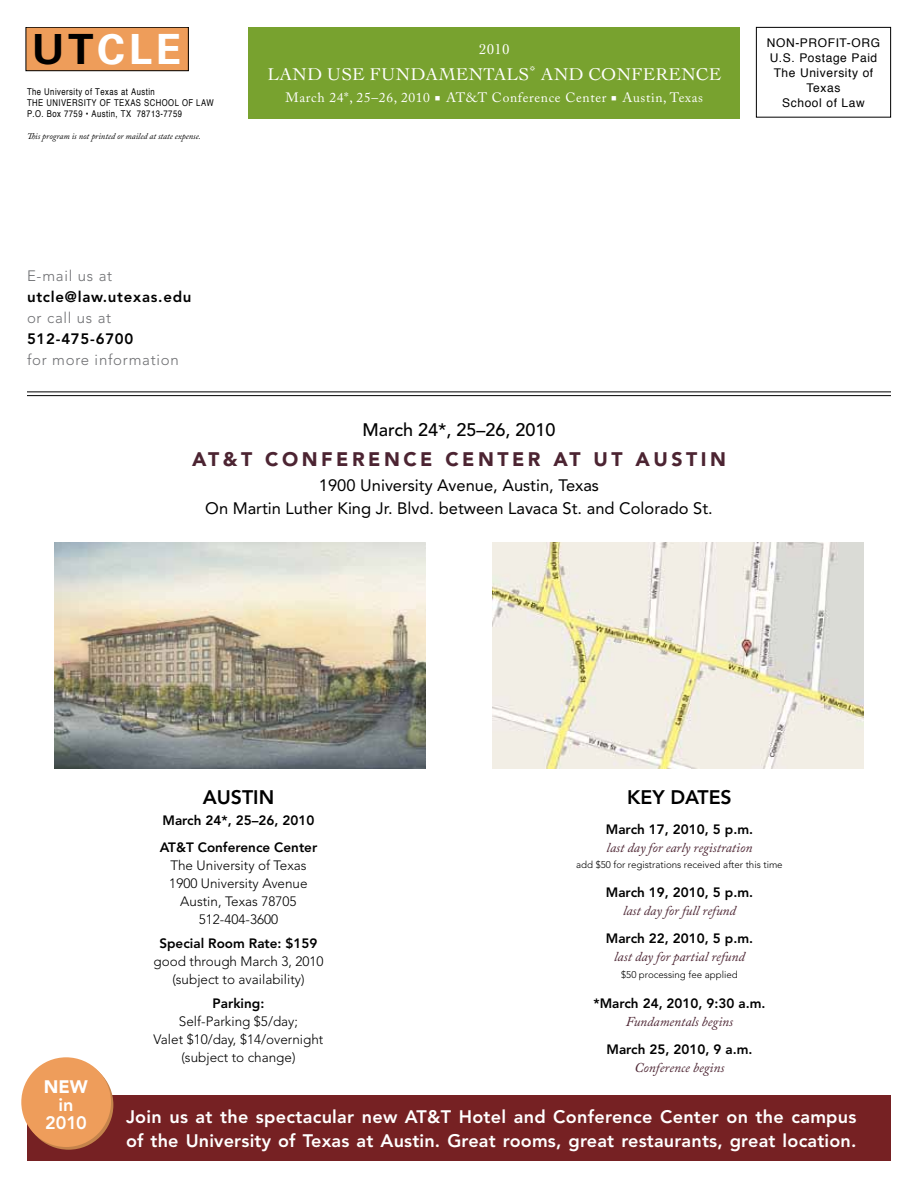
<style>
.page{position:relative;width:918px;height:1188px;background:#fff}
.page>*{position:absolute;margin:0;border:0;box-sizing:border-box;transform-origin:0 0}
.t1{font:700 41.55px "Univers";letter-spacing:.09em;color:#fff}
.t2{font:900 19.5px "Avenir LT Std";letter-spacing:.18em;color:#4c2432}
.t3{font:800 19.5px "Avenir LT Std";color:#000}
.t4{font:800 18px/24px "Avenir LT Std";letter-spacing:.01em;color:#fff}
.t5{font:18px "Cochin LT Std";letter-spacing:.01em;color:#fff}
.t6{font:500 18px "Avenir LT Std";color:#000}
.t7{font:900 18px "Avenir LT Std";color:#fff}
.t8{font:16.5px/22.5px "Avenir LT Std";color:#000;text-align:center}
.t9{font:300 15px "Avenir LT Std";letter-spacing:.05em;color:#6d6e71}
.t10{font:800 15px "Avenir LT Std";letter-spacing:.05em;color:#000}
.t11{font:15px "Cochin LT Std";color:#fff}
.t12{font:300 13.5px/18px "Avenir LT Std";color:#000;text-align:center}
.t13{font:800 13.5px/27px "Avenir LT Std";color:#000}
.t14{font:italic 13.5px "Adobe Caslon Pro";color:#4c2432}
.t15{font:13.5px "Adobe Caslon Pro";letter-spacing:.05em;color:#fff}
.t16{font:12px/15px "Helvetica";letter-spacing:.05em;color:#000;text-align:center}
.t17{font:300 9.75px "Avenir LT Std";color:#000}
.t18{font:condensed 9.3px/11.2px "Helvetica";letter-spacing:.05em;color:#000}
.t19{font:italic 8.7px "Adobe Caslon Pro";color:#000}
.s1{color:#000}
</style>
<div class="page">
<div style="left:756px;top:27px;width:135px;height:91px;border:1px solid #000"></div>
<div style="left:26px;top:27px;width:162px;height:44px;background:#ee9d5a"></div>
<div style="left:26px;top:27px;width:163px;height:44px;border:1px solid #000"></div>
<hr style="left:27px;top:391px;width:864px;height:1px;background:#000">
<hr style="left:27px;top:395px;width:864px;height:1px;background:#000">
<div style="left:27px;top:1095px;width:864px;height:66px;background:#762123"></div>
<svg style="left:24px;top:1060px;width:89px;height:90px"></svg>
<div style="left:248px;top:27px;width:492px;height:92px;background:#78a22f"></div>
<img style="left:55px;top:542px;width:371px;height:226px">
<img style="left:492px;top:542px;width:371px;height:226px">
<div style="left:21px;top:1057px;width:90px;height:90px;background:#ee9d5b;border-radius:50%"></div>
<h1 class="t1" style="left:32px;top:25px;width:151px"><span class="s1">UT</span>CLE</h1>
<p class="t18" style="left:27px;top:85px;width:188px">The University of Texas at Austin<br>THE UNIVERSITY OF TEXAS SCHOOL OF LAW<br>P.O. Box 7759 • Austin, TX 78713-7759</p>
<p class="t19" style="left:27px;top:131px;width:175px">This program is not printed or mailed at state expense.</p>
<p class="t11" style="left:479px;top:41px;width:32px">2010</p>
<h3 class="t5" style="left:268px;top:64px;width:455px">LAND USE FUNDAMENTALS<sup>*</sup> AND CONFERENCE</h3>
<p class="t15" style="left:286px;top:90px;width:419px">March 24*, 25–26, 2010 ■ AT&amp;T Conference Center ■ Austin, Texas</p>
<p class="t16" style="left:767px;top:35px;width:115px">NON-PROFIT-ORG<br>U.S. Postage Paid<br>The University of<br>Texas<br>School of Law</p>
<p class="t9" style="left:27px;top:267px;width:87px">E-mail us at</p>
<p class="t10" style="left:27px;top:288px;width:166px">utcle@law.utexas.edu</p>
<p class="t9" style="left:27px;top:309px;width:86px">or call us at</p>
<p class="t10" style="left:27px;top:330px;width:108px">512-475-6700</p>
<p class="t9" style="left:27px;top:351px;width:153px">for more information</p>
<h3 class="t6" style="left:362px;top:419px;width:195px">March 24*, 25–26, 2010</h3>
<h2 class="t2" style="left:192px;top:447px;width:376px">AT&amp;T CONFERENCE CENTER AT</h2>
<h2 class="t2" style="left:594px;top:447px;width:129px">UT AU ST IN</h2>
<p class="t8" style="left:205px;top:474px;width:509px">1900 University Avenue, Austin, Texas<br>On Martin Luther King Jr. Blvd. between Lavaca St. and Colorado St.</p>
<h3 class="t7" style="left:44px;top:1076px;width:46px">NEW</h3>
<h3 class="t4" style="left:45px;top:1096px;width:43px;line-height:18px;text-align:center">in<br>2010</h3>
<h2 class="t3" style="left:203px;top:786px;width:73px">Austin</h2>
<p class="t13" style="left:160px;top:807px;width:159px">March 24*, 25–26, 2010<br>AT&amp;T Conference Center</p>
<p class="t12" style="left:169px;top:856px;width:140px">The University of Texas<br>1900 University Avenue<br>Austin, Texas 78705<br>512-404-3600</p>
<p class="t13" style="left:159px;top:930px;width:160px">Special Room Rate: $159</p>
<p class="t12" style="left:154px;top:952px;width:171px">good through March 3, 2010 (subject to availability)</p>
<p class="t13" style="left:213px;top:990px;width:53px">Parking:</p>
<p class="t12" style="left:154px;top:1012px;width:171px">Self-Parking $5/day;<br>Valet $10/day, $14/overnight (subject to change)</p>
<h2 class="t3" style="left:627px;top:786px;width:105px">KEY DATES</h2>
<p class="t13" style="left:606px;top:816px;width:149px">March 17, 2010, 5 p.m.</p>
<p class="t14" style="left:607px;top:839px;width:147px">last day for early registration</p>
<p class="t17" style="left:576px;top:859px;width:208px">add $50 for registrations received after this time</p>
<p class="t13" style="left:606px;top:879px;width:149px">March 19, 2010, 5 p.m.</p>
<p class="t14" style="left:623px;top:902px;width:114px">last day for full refund</p>
<p class="t13" style="left:606px;top:925px;width:149px">March 22, 2010, 5 p.m.</p>
<p class="t14" style="left:614px;top:949px;width:132px">last day for partial refund</p>
<p class="t17" style="left:621px;top:969px;width:118px">$50 processing fee applied</p>
<p class="t13" style="left:593px;top:990px;width:174px">*March 24, 2010, 9:30 a.m.</p>
<p class="t14" style="left:626px;top:1013px;width:109px">Fundamentals begins</p>
<p class="t13" style="left:607px;top:1036px;width:147px">March 25, 2010, 9 a.m.</p>
<p class="t14" style="left:635px;top:1060px;width:91px">Conference begins</p>
<h3 class="t4" style="left:126px;top:1104px;width:732px">Join us at the spectacular new AT&amp;T Hotel and Conference Center on the campus of the University of Texas at Austin. Great rooms, great restaurants, great location.</h3>
</div>
